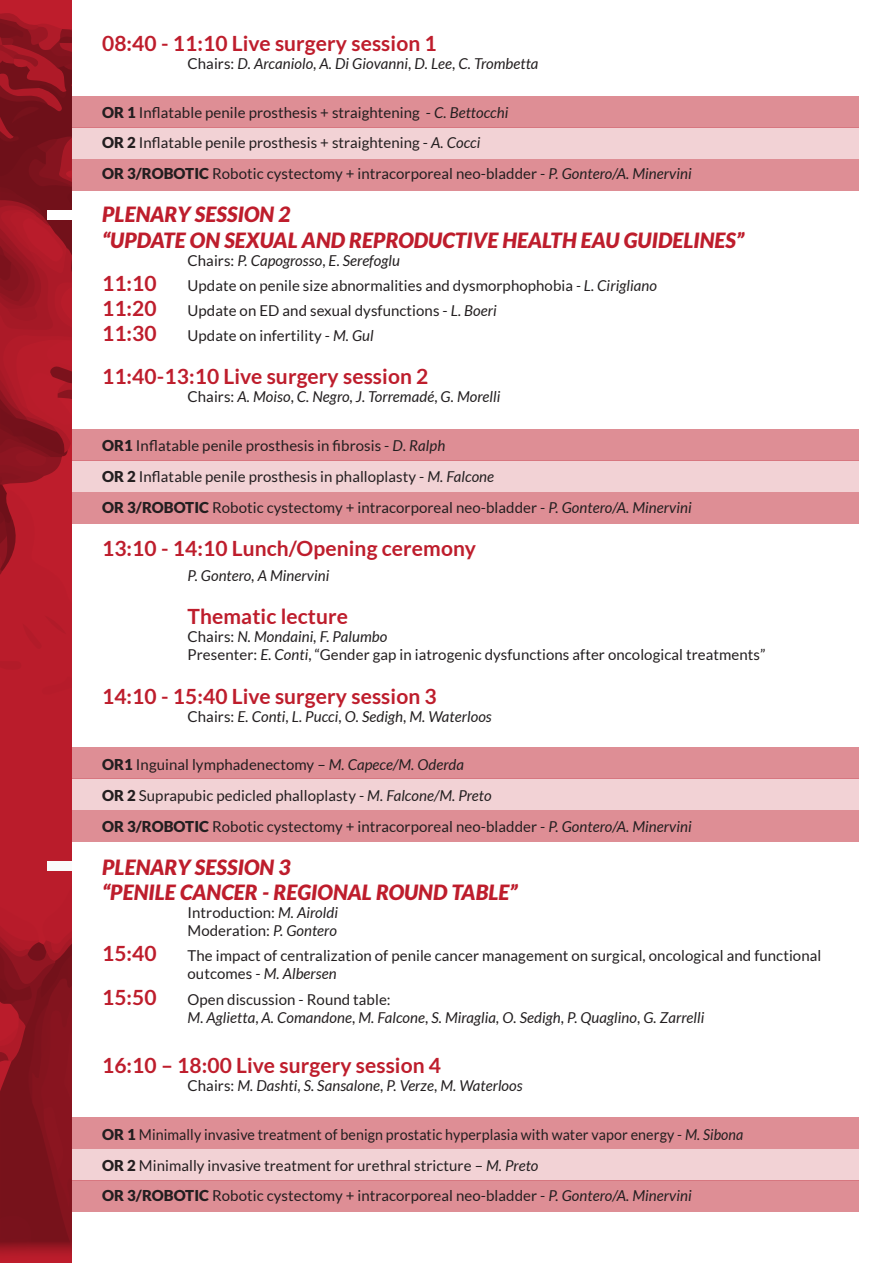
<style>
.page{position:relative;width:893px;height:1263px;background:#fff}
.page>*{position:absolute;margin:0;border:0;box-sizing:border-box;transform-origin:0 0}
.t1{font:700 21px "Lato";letter-spacing:.005em;color:#be1d2c}
.t2{font:italic 900 21px/25.2px "Lato";letter-spacing:.005em;color:#be1d2c}
.t3{font:15px/30.8px "Lato";letter-spacing:.005em;color:#231f20}
.t4{font:italic 15px/18px "Lato";letter-spacing:.005em;color:#231f20}
.t5{font:15px/30.8px "Lato";letter-spacing:.005em;color:#231f20;scale:.95 1}
.s1{font-style:normal}
.s2{font-weight:900}
.s3{font-style:italic}
</style>
<div class="page">
<div style="left:60px;top:96px;width:799px;height:32px;background:#de8e95"></div>
<div style="left:60px;top:159px;width:799px;height:32px;background:#de8e95"></div>
<div style="left:60px;top:127px;width:799px;height:32px;background:#f2d2d5"></div>
<div style="left:60px;top:747px;width:799px;height:31px;background:#de8e95"></div>
<div style="left:60px;top:810px;width:799px;height:32px;background:#de8e95"></div>
<div style="left:60px;top:778px;width:799px;height:32px;background:#f2d2d5"></div>
<div style="left:60px;top:1117px;width:799px;height:32px;background:#de8e95"></div>
<div style="left:60px;top:1180px;width:799px;height:32px;background:#de8e95"></div>
<div style="left:60px;top:1149px;width:799px;height:31px;background:#f2d2d5"></div>
<div style="left:60px;top:429px;width:799px;height:32px;background:#de8e95"></div>
<div style="left:60px;top:492px;width:799px;height:32px;background:#de8e95"></div>
<div style="left:60px;top:460px;width:799px;height:32px;background:#f2d2d5"></div>
<svg style="left:0;top:12px;width:72px;height:1251px;background:#9e1824"></svg>
<div style="left:48px;top:210px;width:31px;height:10px;background:#fff"></div>
<h1 class="t1" style="left:102px;top:31px;width:336px">08:40 - 11:10 Live surgery session 1</h1>
<p class="t4" style="left:188px;top:55px;width:352px"><span class="s1">Chairs:</span> D. Arcaniolo<span class="s1">,</span> A. Di Giovanni<span class="s1">,</span> D. Lee<span class="s1">,</span> C. Trombetta</p>
<p class="t3" style="left:102px;top:97px;width:591px"><span class="s2">OR 1</span> Inflatable penile prosthesis + straightening - <span class="s3">C. Bettocchi<br></span><span class="s2">OR 2</span> Inflatable penile prosthesis + straightening - <span class="s3">A. Cocci<br></span><span class="s2">OR 3/ROBOTIC</span> Robotic cystectomy + intracorporeal neo-bladder - <span class="s3">P. Gontero/A. Minervini</span></p>
<h1 class="t2" style="left:102px;top:202px;width:644px">PLENARY SESSION 2<br>“UPDATE ON SEXUAL AND REPRODUCTIVE HEALTH EAU GUIDELINES”</h1>
<p class="t4" style="left:188px;top:252px;width:214px"><span class="s1">Chairs:</span> P. Capogrosso<span class="s1">,</span> E. Serefoglu</p>
<h1 class="t1" style="left:102px;top:271px;width:56px">11:10</h1>
<p class="t3" style="left:188px;top:270px;width:471px">Update on penile size abnormalities and dysmorphophobia <span class="s3">- L. Cirigliano</span></p>
<h1 class="t1" style="left:102px;top:296px;width:56px">11:20</h1>
<p class="t3" style="left:188px;top:295px;width:311px">Update on ED and sexual dysfunctions - <span class="s3">L. Boeri</span></p>
<h1 class="t1" style="left:102px;top:322px;width:56px">11:30</h1>
<p class="t3" style="left:188px;top:320px;width:188px">Update on infertility - <span class="s3">M. Gul</span></p>
<h1 class="t1" style="left:102px;top:365px;width:328px">11:40-13:10 Live surgery session 2</h1>
<p class="t4" style="left:188px;top:388px;width:314px"><span class="s1">Chairs:</span> A. Moiso<span class="s1">,</span> C. Negro<span class="s1">,</span> J. Torremadé<span class="s1">,</span> G. Morelli</p>
<p class="t3" style="left:102px;top:430px;width:591px"><span class="s2">OR1</span> Inflatable penile prosthesis in fibrosis - <span class="s3">D. Ralph<br></span><span class="s2">OR 2</span> Inflatable penile prosthesis in phalloplasty - <span class="s3">M. Falcone<br></span><span class="s2">OR 3/ROBOTIC</span> Robotic cystectomy + intracorporeal neo-bladder - <span class="s3">P. Gontero/A. Minervini</span></p>
<h1 class="t1" style="left:102px;top:536px;width:375px">13:10 - 14:10 Lunch/Opening ceremony</h1>
<p class="t4" style="left:188px;top:567px;width:143px">P. Gontero, A Minervini</p>
<h1 class="t1" style="left:188px;top:605px;width:162px">Thematic lecture</h1>
<p class="t3" style="left:188px;top:628px;width:579px;line-height:18px">Chairs: <span class="s3">N. Mondaini, F. Palumbo<br></span>Presenter: <span class="s3">E. Conti</span>, “Gender gap in iatrogenic dysfunctions after oncological treatments”</p>
<h1 class="t1" style="left:102px;top:684px;width:336px">14:10 - 15:40 Live surgery session 3</h1>
<p class="t4" style="left:188px;top:707px;width:306px"><span class="s1">Chairs:</span> E. Conti<span class="s1">,</span> L. Pucci<span class="s1">,</span> O. Sedigh<span class="s1">,</span> M. Waterloos</p>
<p class="t3" style="left:102px;top:749px;width:591px"><span class="s2">OR1</span> Inguinal lymphadenectomy – <span class="s3">M. Capece/M. Oderda<br></span><span class="s2">OR 2</span> Suprapubic pedicled phalloplasty - <span class="s3">M. Falcone/M. Preto<br></span><span class="s2">OR 3/ROBOTIC</span> Robotic cystectomy + intracorporeal neo-bladder - <span class="s3">P. Gontero/A. Minervini</span></p>
<h1 class="t2" style="left:102px;top:855px;width:417px">PLENARY SESSION 3<br>“PENILE CANCER - REGIONAL ROUND TABLE”</h1>
<p class="t3" style="left:188px;top:904px;width:152px;line-height:18px">Introduction: <span class="s3">M. Airoldi<br></span>Moderation: <span class="s3">P. Gontero</span></p>
<h1 class="t1" style="left:102px;top:942px;width:56px">15:40</h1>
<p class="t3" style="left:188px;top:947px;width:635px;line-height:18px">The impact of centralization of penile cancer management on surgical, oncological and functional outcomes - <span class="s3">M. Albersen</span></p>
<h1 class="t1" style="left:102px;top:985px;width:56px">15:50</h1>
<p class="t4" style="left:188px;top:991px;width:518px"><span class="s1">Open discussion - Round table:<br></span>M. Aglietta<span class="s1">,</span> A. Comandone<span class="s1">,</span> M. Falcone<span class="s1">,</span> S. Miraglia, O. Sedigh<span class="s1">,</span> P. Quaglino<span class="s1">,</span> G. Zarrelli</p>
<h1 class="t1" style="left:102px;top:1053px;width:341px">16:10 – 18:00 Live surgery session 4</h1>
<p class="t4" style="left:188px;top:1077px;width:337px"><span class="s1">Chairs:</span> M. Dashti<span class="s1">,</span> S. Sansalone<span class="s1">,</span> P. Verze<span class="s1">,</span> M. Waterloos</p>
<p class="t5" style="left:102px;top:1119px;width:676px"><span class="s2">OR 1</span> Minimally invasive treatment of benign prostatic hyperplasia with water vapor energy - <span class="s3">M. Sibona<br></span><span class="s2">OR 2</span> Minimally invasive treatment for urethral stricture – <span class="s3">M. Preto<br></span><span class="s2">OR 3/ROBOTIC</span> Robotic cystectomy + intracorporeal neo-bladder - <span class="s3">P. Gontero/A. Minervini</span></p>
</div>
